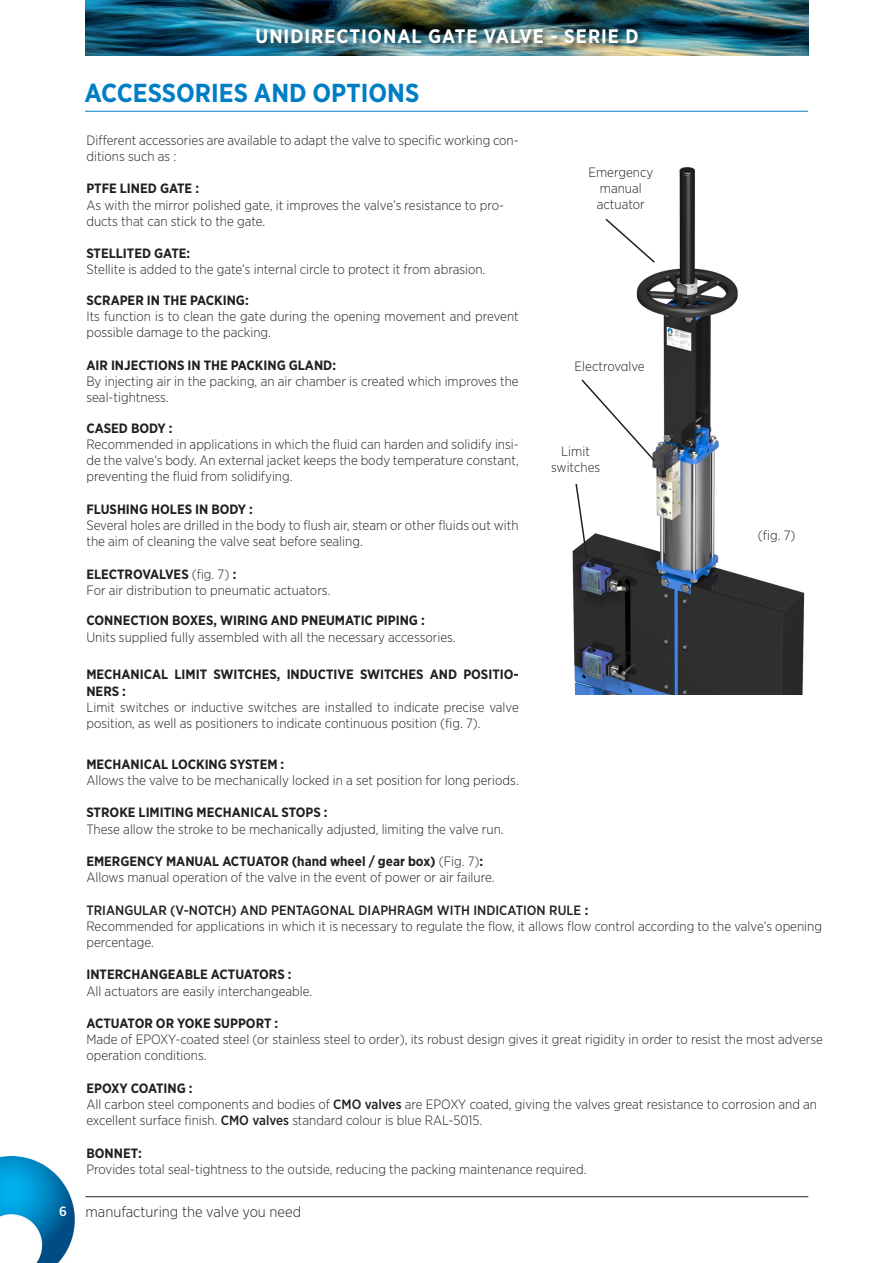
<style>
.page{position:relative;width:893px;height:1263px;background:#fff}
.page>*{position:absolute;margin:0;border:0;box-sizing:border-box;transform-origin:0 0}
.t1{font:700 25.95px "Gotham Narrow";color:#007ec5}
.t2{font:700 19.5px "Gotham Narrow";letter-spacing:.05em;color:#fff}
.t3{font:300 15px "Gotham Narrow";color:#231f20}
.t4{font:300 13.5px/16.2px "Gotham Narrow";color:#231f20}
.t5{font:700 13.5px/16.2px "Gotham Narrow";color:#231f20}
.t6{font:500 13.5px "Gotham Narrow";color:#231f20}
.s1{font-weight:300}
.s2{font-weight:700}
.s3{font-weight:500}
.s4{font-weight:500;font-size:13.5px;color:#fff}
</style>
<div class="page">
<img style="left:85px;top:0;width:723px;height:56px">
<img style="left:0;top:1156px;width:75px;height:107px">
<hr style="left:85px;top:1196px;width:723px;height:1px;background:#231f20">
<div style="left:255px;top:28px;width:390px;height:22px;background:#231f20;opacity:.75"></div>
<img style="left:572px;top:167px;width:233px;height:527px">
<hr style="left:85px;top:111px;width:723px;height:1px;background:#007ec5">
<svg style="left:604px;top:217px;width:52px;height:47px"></svg>
<svg style="left:574px;top:482px;width:15px;height:78px"></svg>
<svg style="left:580px;top:378px;width:76px;height:85px"></svg>
<h2 class="t2" style="left:256px;top:23px;width:384px">UNIDIRECTIONAL GATE VALVE - SERIE D</h2>
<p class="t1" style="left:85px;top:76px;width:336px">ACCESSORIES AND OPTIONS</p>
<p class="t4" style="left:86px;top:132px;width:434px">Different accessories are available to adapt the valve to specific working con&shy;ditions such as :</p>
<p class="t5" style="left:86px;top:180px;width:114px">PTFE LINED GATE :</p>
<p class="t4" style="left:86px;top:196px;width:419px">As with the mirror polished gate, it improves the valve’s resistance to pro&shy;ducts that can stick to the gate.</p>
<p class="t5" style="left:86px;top:245px;width:105px">STELLITED GATE:</p>
<p class="t4" style="left:86px;top:261px;width:400px">Stellite is added to the gate’s internal circle to protect it from abrasion.</p>
<p class="t5" style="left:86px;top:292px;width:164px">SCRAPER IN THE PACKING:</p>
<p class="t4" style="left:86px;top:308px;width:434px">Its function is to clean the gate during the opening movement and prevent possible damage to the packing.</p>
<p class="t5" style="left:86px;top:357px;width:251px">AIR INJECTIONS IN THE PACKING GLAND:</p>
<p class="t4" style="left:86px;top:373px;width:434px">By injecting air in the packing, an air chamber is created which improves the seal-tightness.</p>
<p class="t5" style="left:86px;top:420px;width:88px">CASED BODY :</p>
<p class="t4" style="left:86px;top:436px;width:434px;text-align:justify">Recommended in applications in which the fluid can harden and solidify insi&shy;de the valve’s body. An external jacket keeps the body temperature constant, preventing the fluid from solidifying.</p>
<p class="t5" style="left:86px;top:501px;width:168px">FLUSHING HOLES IN BODY :</p>
<p class="t4" style="left:86px;top:517px;width:434px">Several holes are drilled in the body to flush air, steam or other fluids out with the aim of cleaning the valve seat before sealing.</p>
<p class="t5" style="left:86px;top:566px;width:152px">ELECTROVALVES <span class="s1">(fig. 7)</span> :</p>
<p class="t4" style="left:86px;top:582px;width:246px">For air distribution to pneumatic actuators.</p>
<p class="t5" style="left:86px;top:612px;width:340px">CONNECTION BOXES, WIRING AND PNEUMATIC PIPING :</p>
<p class="t4" style="left:86px;top:628px;width:371px">Units supplied fully assembled with all the necessary accessories.</p>
<p class="t5" style="left:86px;top:666px;width:434px">MECHANICAL LIMIT SWITCHES, INDUCTIVE SWITCHES AND POSITIO-<br>NERS :</p>
<p class="t4" style="left:86px;top:699px;width:434px">Limit switches or inductive switches are installed to indicate precise valve position, as well as positioners to indicate continuous position (fig. 7).</p>
<p class="t4" style="left:588px;top:163px;width:66px">Emergency</p>
<p class="t4" style="left:600px;top:180px;width:43px">manual</p>
<p class="t4" style="left:597px;top:196px;width:50px">actuator</p>
<p class="t4" style="left:575px;top:358px;width:72px">Electrovalve</p>
<p class="t4" style="left:561px;top:443px;width:30px">Limit</p>
<p class="t4" style="left:551px;top:459px;width:51px">switches</p>
<p class="t4" style="left:758px;top:527px;width:39px">(fig. 7)</p>
<p class="t5" style="left:86px;top:756px;width:199px">MECHANICAL LOCKING SYSTEM :</p>
<p class="t4" style="left:86px;top:772px;width:434px">Allows the valve to be mechanically locked in a set position for long periods.</p>
<p class="t5" style="left:86px;top:804px;width:243px">STROKE LIMITING MECHANICAL STOPS :</p>
<p class="t4" style="left:86px;top:820px;width:419px">These allow the stroke to be mechanically adjusted, limiting the valve run.</p>
<p class="t5" style="left:86px;top:853px;width:398px">EMERGENCY MANUAL ACTUATOR (hand wheel / gear box) <span class="s1">(Fig. 7)</span>:</p>
<p class="t4" style="left:86px;top:869px;width:410px">Allows manual operation of the valve in the event of power or air failure.</p>
<p class="t6" style="left:86px;top:901px;width:503px">TRIANGULAR (V-NOTCH) AND PENTAGONAL DIAPHRAGM WITH INDICATION RULE <span class="s2">:</span></p>
<p class="t4" style="left:86px;top:918px;width:737px">Recommended for applications in which it is necessary to regulate the flow, it allows flow control according to the valve’s opening percentage.</p>
<p class="t5" style="left:86px;top:966px;width:207px">INTERCHANGEABLE ACTUATORS :</p>
<p class="t4" style="left:86px;top:982px;width:227px">All actuators are easily interchangeable.</p>
<p class="t5" style="left:86px;top:1015px;width:193px">ACTUATOR OR YOKE SUPPORT :</p>
<p class="t4" style="left:86px;top:1031px;width:738px">Made of EPOXY-coated steel (or stainless steel to order), its robust design gives it great rigidity in order to resist the most adverse operation conditions.</p>
<p class="t5" style="left:86px;top:1080px;width:108px">EPOXY COATING :</p>
<p class="t4" style="left:86px;top:1096px;width:732px">All carbon steel components and bodies of <span class="s3">CMO valves</span> are EPOXY coated, giving the valves great resistance to corrosion and an excellent surface finish. <span class="s3">CMO valves</span> standard colour is blue RAL-5015.</p>
<p class="t5" style="left:86px;top:1145px;width:57px">BONNET:</p>
<p class="t4" style="left:86px;top:1161px;width:501px">Provides total seal-tightness to the outside, reducing the packing maintenance required.</p>
<p class="t3" style="left:59px;top:1203px;width:244px"><span class="s4">6</span> manufacturing the valve you need</p>
</div>
